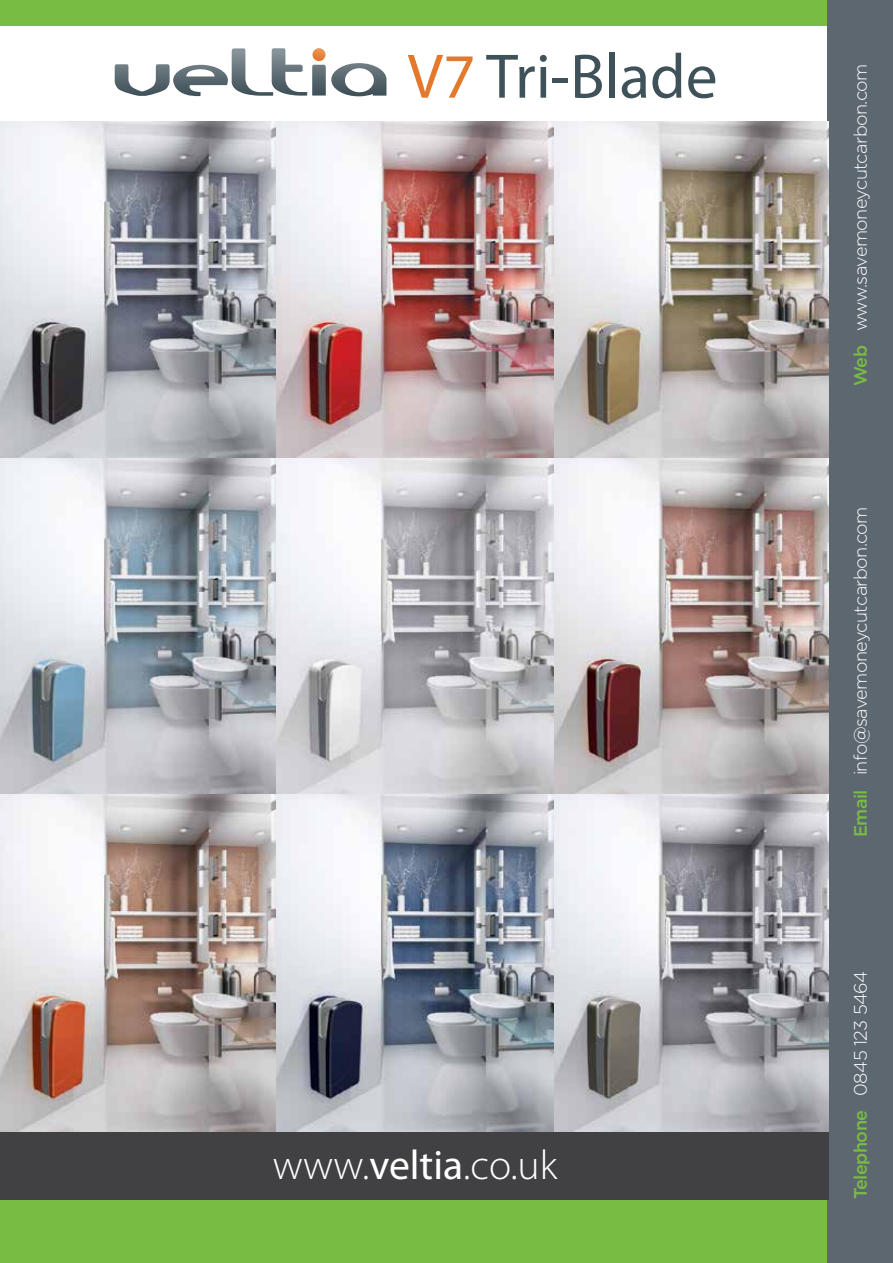
<style>
.page{position:relative;width:893px;height:1263px;background:#fff}
.page>*{position:absolute;margin:0;border:0;box-sizing:border-box;transform-origin:0 0}
.t1{font:63.45px "Myriad Pro";color:#3f5159}
.t2{font:300 41.55px "Myriad Pro";letter-spacing:.005em;color:#fff}
.t3{font:300 18px "Gotham";letter-spacing:-.03em;color:#fff}
.s1{color:#e4782c}
.s2{font-weight:400}
.s3{font-weight:500;color:#79bc43}
</style>
<div class="page">
<div style="left:0;top:1199px;width:893px;height:64px;background:#79bc43"></div>
<div style="left:0;top:0;width:893px;height:26px;background:#79bc43"></div>
<div style="left:827px;top:0;width:66px;height:1263px;background:#5d6770"></div>
<img style="left:0;top:121px;width:828px;height:1011px">
<svg style="left:115px;top:48px;width:271px;height:49px"></svg>
<div style="left:0;top:1132px;width:828px;height:67px;background:#414042"></div>
<h1 class="t1" style="left:408px;top:37px;width:311px"><span class="s1">V7</span> Tri-Blade</h1>
<h2 class="t2" style="left:273px;top:1142px;width:286px">www.<span class="s2">veltia</span>.co.uk</h2>
<p class="t3" style="left:849px;top:386px;width:324px;rotate:-90deg"><span class="s3">Web</span> www.savemoneycutcarbon.com</p>
<p class="t3" style="left:849px;top:837px;width:332px;rotate:-90deg"><span class="s3">Email</span> info@savemoneycutcarbon.com</p>
<p class="t3" style="left:849px;top:1199px;width:230px;rotate:-90deg"><span class="s3">Telephone</span> 0845 123 5464</p>
</div>
